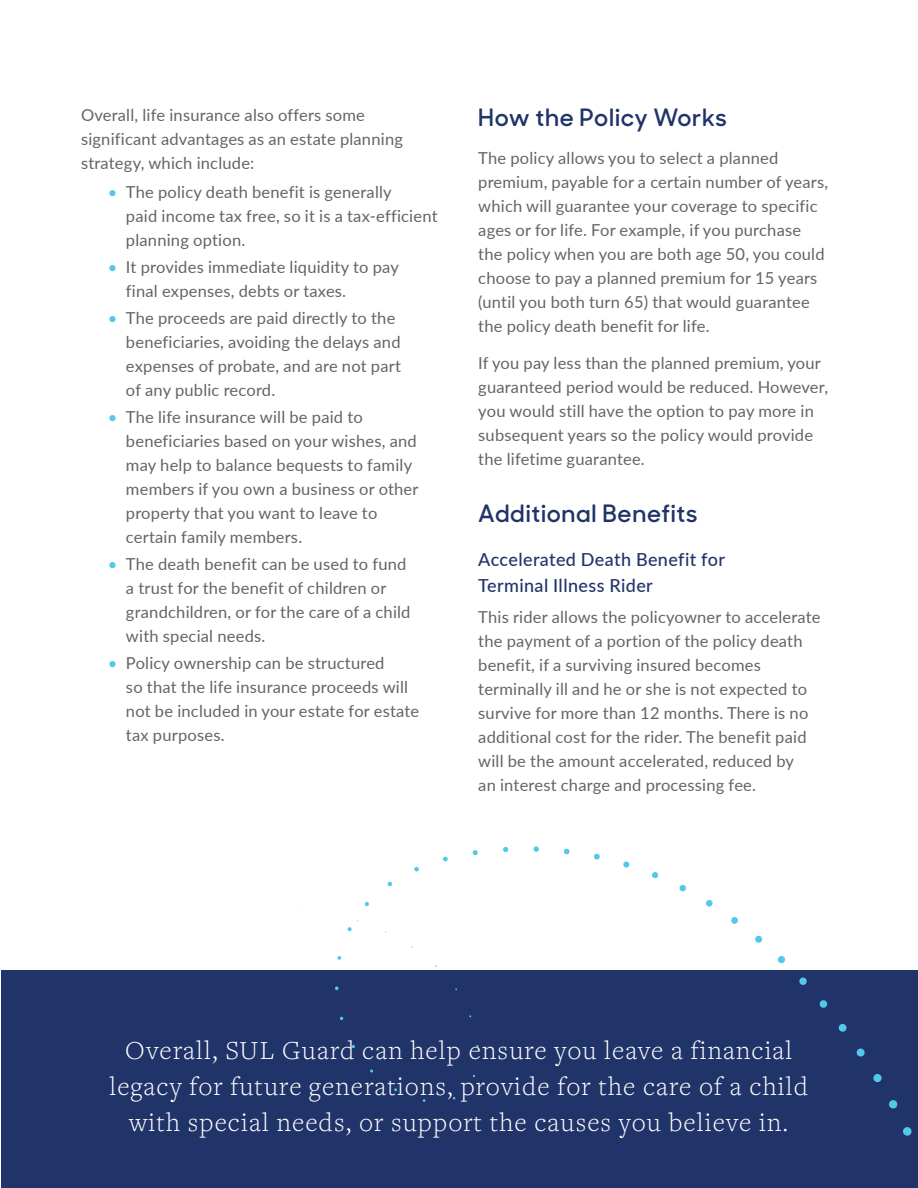
<style>
.page{position:relative;width:918px;height:1188px;background:#fff}
.page>*{position:absolute;margin:0;border:0;box-sizing:border-box;transform-origin:0 0}
.t1{font:300 27px/36px "Freight Text Pro";letter-spacing:.04em;color:#fff;text-align:center}
.t2{font:600 24px "MM Sharp Sans";letter-spacing:.03em;color:#213469}
.t3{font:500 18px/25.5px "Lato";letter-spacing:.025em;color:#213469}
.t4{font:16.5px/24px "Lato";letter-spacing:.015em;color:#636466}
.s1{color:#54c8e8}
</style>
<div class="page">
<div style="left:1px;top:970px;width:917px;height:218px;background:#213469"></div>
<svg style="left:903px;top:1127px;width:9px;height:9px"></svg>
<svg style="left:889px;top:1100px;width:9px;height:9px"></svg>
<svg style="left:873px;top:1074px;width:9px;height:9px"></svg>
<svg style="left:856px;top:1048px;width:9px;height:9px"></svg>
<svg style="left:838px;top:1024px;width:9px;height:8px"></svg>
<svg style="left:819px;top:1000px;width:9px;height:8px"></svg>
<svg style="left:799px;top:977px;width:8px;height:8px"></svg>
<svg style="left:777px;top:956px;width:8px;height:8px"></svg>
<svg style="left:755px;top:935px;width:8px;height:8px"></svg>
<svg style="left:731px;top:917px;width:7px;height:7px"></svg>
<svg style="left:706px;top:900px;width:7px;height:7px"></svg>
<svg style="left:679px;top:884px;width:7px;height:8px"></svg>
<svg style="left:652px;top:872px;width:7px;height:7px"></svg>
<svg style="left:623px;top:861px;width:7px;height:7px"></svg>
<svg style="left:594px;top:853px;width:6px;height:7px"></svg>
<svg style="left:564px;top:849px;width:6px;height:5px"></svg>
<svg style="left:533px;top:846px;width:6px;height:6px"></svg>
<svg style="left:503px;top:847px;width:5px;height:5px"></svg>
<svg style="left:473px;top:850px;width:5px;height:5px"></svg>
<svg style="left:443px;top:856px;width:5px;height:6px"></svg>
<svg style="left:414px;top:867px;width:5px;height:5px"></svg>
<svg style="left:387px;top:881px;width:5px;height:6px"></svg>
<svg style="left:364px;top:902px;width:5px;height:4px"></svg>
<svg style="left:347px;top:927px;width:5px;height:5px"></svg>
<svg style="left:337px;top:956px;width:4px;height:4px"></svg>
<svg style="left:335px;top:986px;width:4px;height:4px"></svg>
<svg style="left:370px;top:1069px;width:3px;height:4px"></svg>
<p class="t4" style="left:81px;top:103px;width:324px">Overall, life insurance also offers some significant advantages as an estate planning strategy, which include:</p>
<p class="t4" style="left:126px;top:179px;width:313px;text-indent:-18px"><span class="s1">•</span> The policy death benefit is generally<br>paid income tax free, so it is a tax-efficient planning option.</p>
<p class="t4" style="left:126px;top:254px;width:274px;text-indent:-18px"><span class="s1">•</span> It provides immediate liquidity to pay final expenses, debts or taxes.</p>
<p class="t4" style="left:126px;top:305px;width:276px;text-indent:-18px"><span class="s1">•</span> The proceeds are paid directly to the beneficiaries, avoiding the delays and expenses of probate, and are not part of any public record.</p>
<p class="t4" style="left:126px;top:404px;width:294px;text-indent:-18px"><span class="s1">•</span> The life insurance will be paid to beneficiaries based on your wishes, and may help to balance bequests to family members if you own a business or other property that you want to leave to certain family members.</p>
<p class="t4" style="left:126px;top:551px;width:286px;text-indent:-18px"><span class="s1">•</span> The death benefit can be used to fund a trust for the benefit of children or grandchildren, or for the care of a child with special needs.</p>
<p class="t4" style="left:126px;top:650px;width:295px;text-indent:-18px"><span class="s1">•</span> Policy ownership can be structured<br>so that the life insurance proceeds will not be included in your estate for estate tax purposes.</p>
<h2 class="t2" style="left:478px;top:99px;width:250px">How the Policy Works</h2>
<p class="t4" style="left:478px;top:145px;width:351px">The policy allows you to select a planned premium, payable for a certain number of years, which will guarantee your coverage to specific ages or for life. For example, if you purchase the policy when you are both age 50, you could choose to pay a planned premium for 15 years (until you both turn 65) that would guarantee the policy death benefit for life.</p>
<p class="t4" style="left:478px;top:350px;width:351px">If you pay less than the planned premium, your guaranteed period would be reduced. However, you would still have the option to pay more in subsequent years so the policy would provide the lifetime guarantee.</p>
<h2 class="t2" style="left:478px;top:495px;width:221px">Additional Benefits</h2>
<p class="t3" style="left:478px;top:546px;width:248px">Accelerated Death Benefit for<br>Terminal Illness Rider</p>
<p class="t4" style="left:478px;top:604px;width:344px">This rider allows the policyowner to accelerate the payment of a portion of the policy death benefit, if a surviving insured becomes terminally ill and he or she is not expected to survive for more than 12 months. There is no additional cost for the rider. The benefit paid will be the amount accelerated, reduced by<br>an interest charge and processing fee.</p>
<h1 class="t1" style="left:110px;top:1031px;width:700px">Overall, SUL Guard can help ensure you leave a financial legacy for future generations, provide for the care of a child with special needs, or support the causes you believe in.</h1>
</div>
